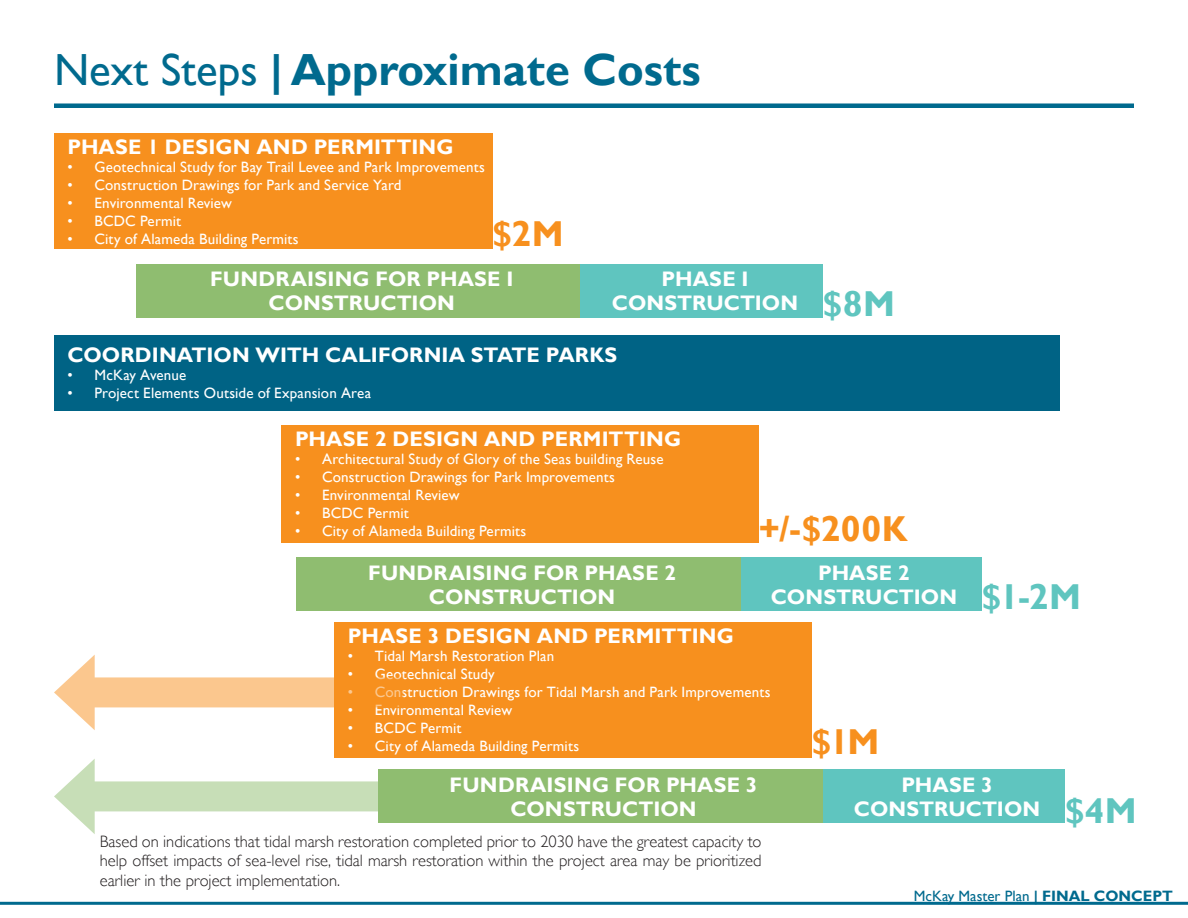
<style>
.page{position:relative;width:1188px;height:918px;background:#fff}
.page>*{position:absolute;margin:0;border:0;box-sizing:border-box;transform-origin:0 0}
.Heading_1{font:700 45px "Gill Sans";color:#006a8e}
.t1{font:700 36px "Gill Sans";letter-spacing:.01em;color:#f7901e}
.t2{font:700 36px "Gill Sans";color:#5fc5bf}
.t3{font:700 21px/24px "Gill Sans";letter-spacing:.005em;color:#fff;text-align:center}
.t4{font:300 16.5px/19.8px "Gill Sans";color:#231f20;text-align:justify}
.t5{font:15px "Gill Sans";letter-spacing:.01em;color:#fff}
.t6{font:15px "Gill Sans";color:#006a8e}
.s1{font-weight:400}
.s2{font-weight:700}
</style>
<div class="page">
<hr style="left:0;top:902px;width:1188px;height:3px;background:#006a8e">
<div style="left:54px;top:103px;width:1080px;height:5px;background:#006a8e"></div>
<div style="left:54px;top:133px;width:438px;height:116px;background:#f7901e"></div>
<div style="left:136px;top:264px;width:444px;height:54px;background:#8fbd70"></div>
<div style="left:580px;top:264px;width:243px;height:54px;background:#5fc5bf"></div>
<div style="left:282px;top:425px;width:477px;height:117px;background:#f7901e"></div>
<div style="left:822px;top:769px;width:243px;height:54px;background:#5fc5bf"></div>
<div style="left:739px;top:557px;width:243px;height:54px;background:#5fc5bf"></div>
<div style="left:334px;top:622px;width:478px;height:135px;background:#f7901e"></div>
<div style="left:54px;top:335px;width:1005px;height:76px;background:#006385"></div>
<div style="left:297px;top:557px;width:444px;height:54px;background:#8fbd70"></div>
<div style="left:378px;top:769px;width:444px;height:54px;background:#8fbd70"></div>
<div style="left:95px;top:781px;width:283px;height:30px;background:#c7deb7"></div>
<svg style="left:54px;top:759px;width:41px;height:75px"></svg>
<div style="left:95px;top:677px;width:239px;height:30px;background:#fbc78e"></div>
<svg style="left:54px;top:655px;width:41px;height:75px"></svg>
<p class="Heading_1" style="left:54px;top:44px;width:648px"><span class="s1">Next Steps</span> | Approximate Costs</p>
<p class="t3" style="left:68px;top:134px;width:388px">PHASE 1 DESIGN AND PERMITTING</p>
<p class="t5" style="left:68px;top:158px;width:419px">• Geotechnical Study for Bay Trail Levee and Park Improvements</p>
<p class="t5" style="left:68px;top:176px;width:336px">• Construction Drawings for Park and Service Yard</p>
<p class="t5" style="left:68px;top:194px;width:166px">• Environmental Review</p>
<p class="t5" style="left:68px;top:212px;width:115px">• BCDC Permit</p>
<p class="t5" style="left:68px;top:230px;width:233px">• City of Alameda Building Permits</p>
<p class="t3" style="left:210px;top:267px;width:305px">FUNDRAISING FOR PHASE I<br>CONSTRUCTION</p>
<p class="t3" style="left:612px;top:267px;width:188px">PHASE I<br>CONSTRUCTION</p>
<p class="t1" style="left:492px;top:213px;width:73px">$2M</p>
<p class="t3" style="left:68px;top:343px;width:551px">COORDINATION WITH CALIFORNIA STATE PARKS</p>
<p class="t5" style="left:68px;top:366px;width:120px">• McKay Avenue</p>
<p class="t5" style="left:68px;top:384px;width:305px">• Project Elements Outside of Expansion Area</p>
<p class="t2" style="left:823px;top:283px;width:74px">$8M</p>
<p class="t3" style="left:295px;top:427px;width:388px">PHASE 2 DESIGN AND PERMITTING</p>
<p class="t5" style="left:295px;top:450px;width:370px">• Architectural Study of Glory of the Seas building Reuse</p>
<p class="t5" style="left:295px;top:468px;width:321px">• Construction Drawings for Park Improvements</p>
<p class="t5" style="left:295px;top:486px;width:166px">• Environmental Review</p>
<p class="t5" style="left:295px;top:504px;width:115px">• BCDC Permit</p>
<p class="t5" style="left:295px;top:522px;width:233px">• City of Alameda Building Permits</p>
<p class="t3" style="left:368px;top:560px;width:309px">FUNDRAISING FOR PHASE 2<br>CONSTRUCTION</p>
<p class="t1" style="left:759px;top:508px;width:150px">+/-$200K</p>
<p class="t3" style="left:771px;top:560px;width:188px">PHASE 2<br>CONSTRUCTION</p>
<p class="t3" style="left:348px;top:624px;width:388px">PHASE 3 DESIGN AND PERMITTING</p>
<p class="t5" style="left:348px;top:647px;width:208px">• Tidal Marsh Restoration Plan</p>
<p class="t5" style="left:348px;top:665px;width:148px">• Geotechnical Study</p>
<p class="t5" style="left:348px;top:683px;width:424px">• Construction Drawings for Tidal Marsh and Park Improvements</p>
<p class="t5" style="left:348px;top:701px;width:166px">• Environmental Review</p>
<p class="t5" style="left:348px;top:719px;width:115px">• BCDC Permit</p>
<p class="t5" style="left:348px;top:737px;width:233px">• City of Alameda Building Permits</p>
<p class="t1" style="left:812px;top:721px;width:69px">$1M</p>
<p class="t2" style="left:982px;top:576px;width:101px">$1-2M</p>
<p class="t3" style="left:450px;top:772px;width:309px">FUNDRAISING FOR PHASE 3<br>CONSTRUCTION</p>
<p class="t4" style="left:100px;top:831px;width:663px">Based on indications that tidal marsh restoration completed prior to 2030 have the greatest capacity to help offset impacts of sea-level rise, tidal marsh restoration within the project area may be prioritized earlier in the project implementation.</p>
<p class="t3" style="left:854px;top:772px;width:188px">PHASE 3<br>CONSTRUCTION</p>
<p class="t2" style="left:1065px;top:790px;width:73px">$4M</p>
<p class="t6" style="left:914px;top:887px;width:261px">McKay Master Plan <span class="s2">| FINAL CONCEPT</span></p>
</div>
